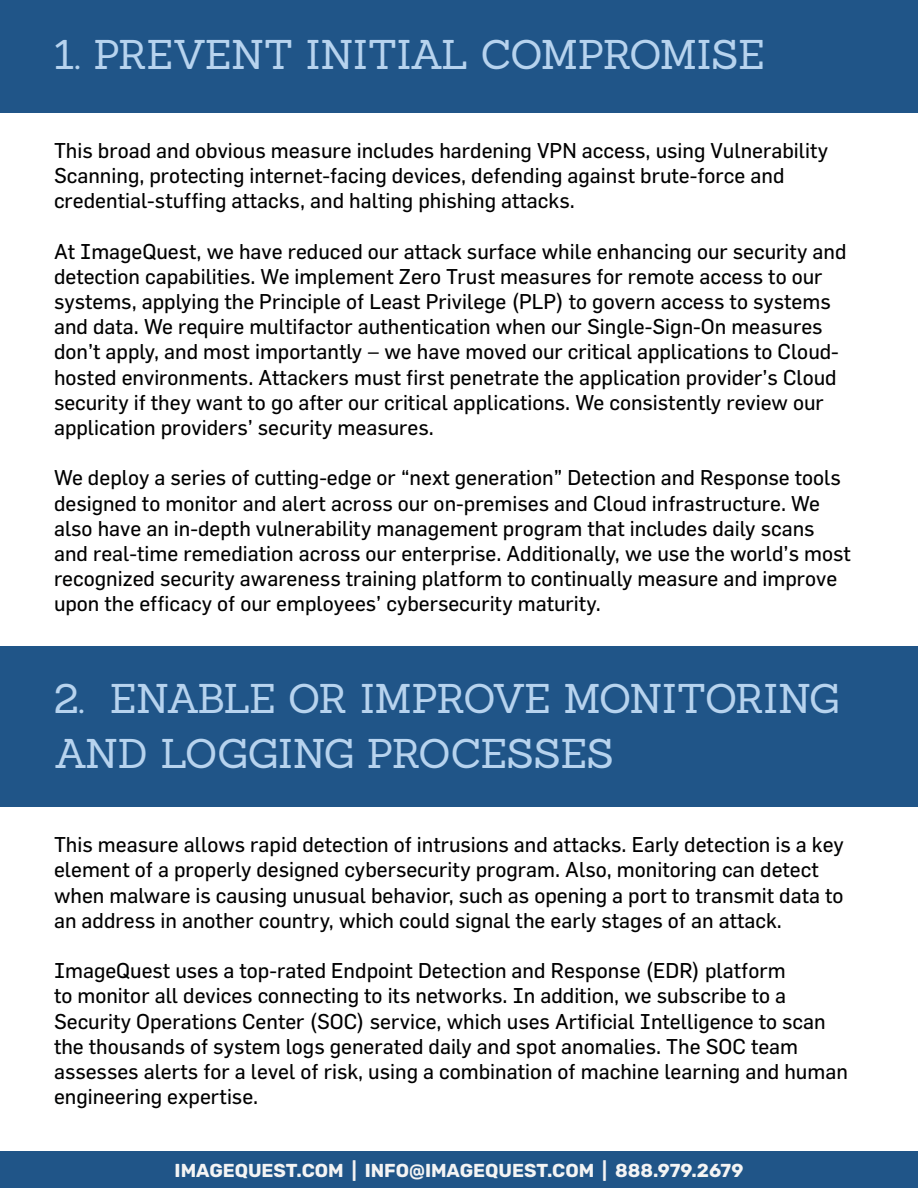
<style>
.page{position:relative;width:918px;height:1188px;background:#fff}
.page>*{position:absolute;margin:0;border:0;box-sizing:border-box;transform-origin:0 0}
.t1{font:40.5px/55.5px "Sanchez";letter-spacing:-.02em;color:#b7d3ee}
.t2{font:21px/25.2px "Flama";color:#000101}
.t3{font:700 18.75px "Rubik";color:#f4f4f4}
</style>
<div class="page">
<div style="left:0;top:1152px;width:918px;height:36px;background:#205588"></div>
<div style="left:0;top:0;width:918px;height:112px;background:#205588"></div>
<div style="left:0;top:646px;width:918px;height:161px;background:#205588"></div>
<h1 class="t1" style="left:54px;top:26px;width:712px">1. PREVENT INITIAL COMPROMISE</h1>
<p class="t2" style="left:54px;top:137px;width:776px">This broad and obvious measure includes hardening VPN access, using Vulnerability<br>Scanning, protecting internet-facing devices, defending against brute-force and credential-stuffing attacks, and halting phishing attacks.</p>
<p class="t2" style="left:54px;top:238px;width:794px">At ImageQuest, we have reduced our attack surface while enhancing our security and detection capabilities. We implement Zero Trust measures for remote access to our systems, applying the Principle of Least Privilege (PLP) to govern access to systems and data. We require multifactor authentication when our Single-Sign-On measures don’t apply, and most importantly – we have moved our critical applications to Cloud&shy;hosted environments. Attackers must first penetrate the application provider’s Cloud security if they want to go after our critical applications. We consistently review our application providers’ security measures.</p>
<p class="t2" style="left:54px;top:465px;width:798px">We deploy a series of cutting-edge or “next generation” Detection and Response tools designed to monitor and alert across our on-premises and Cloud infrastructure. We also have an in-depth vulnerability management program that includes daily scans and real-time remediation across our enterprise. Additionally, we use the world’s most recognized security awareness training platform to continually measure and improve upon the efficacy of our employees’ cybersecurity maturity.</p>
<h1 class="t1" style="left:54px;top:670px;width:787px">2. ENABLE OR IMPROVE MONITORING<br>AND LOGGING PROCESSES</h1>
<p class="t2" style="left:54px;top:832px;width:791px">This measure allows rapid detection of intrusions and attacks. Early detection is a key element of a properly designed cybersecurity program. Also, monitoring can detect when malware is causing unusual behavior, such as opening a port to transmit data to an address in another country, which could signal the early stages of an attack.</p>
<p class="t2" style="left:54px;top:958px;width:795px">ImageQuest uses a top-rated Endpoint Detection and Response (EDR) platform<br>to monitor all devices connecting to its networks. In addition, we subscribe to a Security Operations Center (SOC) service, which uses Artificial Intelligence to scan the thousands of system logs generated daily and spot anomalies. The SOC team assesses alerts for a level of risk, using a combination of machine learning and human engineering expertise.</p>
<p class="t3" style="left:175px;top:1160px;width:570px">IMAGEQUEST.COM | INFO@IMAGEQUEST.COM | 888.979.2679</p>
</div>
